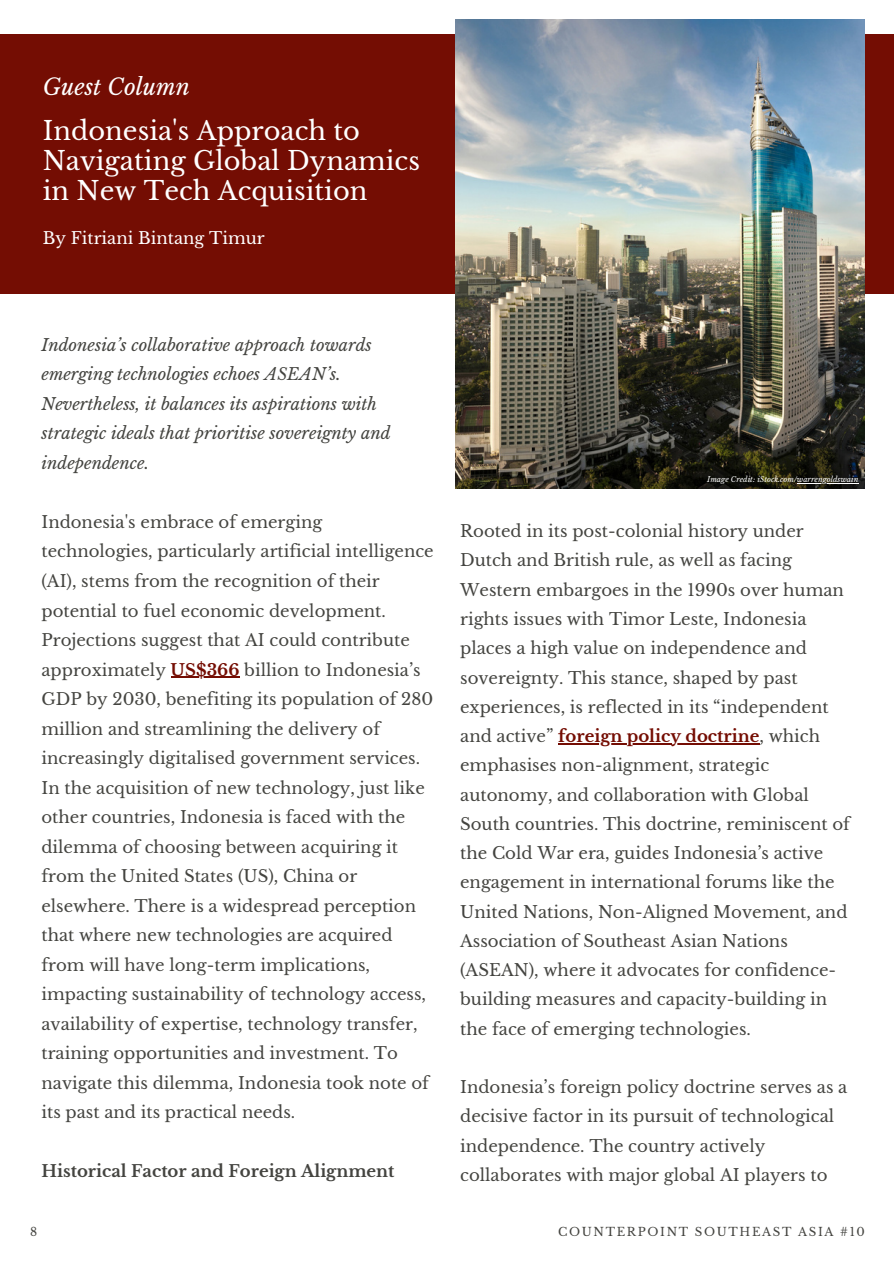
<style>
.page{position:relative;width:894px;height:1264px;background:#fff}
.page>*{position:absolute;margin:0;border:0;box-sizing:border-box;transform-origin:0 0}
.t1{font:25.65px/30px "Libre Baskerville";color:#fff}
.t2{font:italic 22.5px "Libre Baskerville";color:#fff}
.t3{font:16.5px/29.2px "Libre Baskerville";color:#444440}
.t4{font:italic 16.5px/29.5px "Libre Baskerville";color:#444440}
.t5{font:700 16.5px "Libre Baskerville";color:#444440}
.t6{font:16.5px "Libre Baskerville";color:#fff}
.t7{font:11.7px "Libre Baskerville";letter-spacing:.14em;color:#444440}
.t8{font:italic 7.5px "Libre Baskerville";color:#fff}
.s1{font-weight:700;color:#740d03}
</style>
<div class="page">
<hr style="left:558px;top:743px;width:201px;height:1px;background:#740d03">
<div style="left:0;top:34px;width:893px;height:260px;background:#740d03"></div>
<hr style="left:171px;top:676px;width:68px;height:2px;background:#740d03">
<img style="left:456px;top:19px;width:408px;height:469px">
<hr style="left:796px;top:483px;width:62px;height:1px;background:#fff">
<h3 class="t2" style="left:43px;top:73px;width:148px">Guest Column</h3>
<p class="t1" style="left:43px;top:116px;width:378px">Indonesia's Approach to<br>Navigating Global Dynamics in New Tech Acquisition</p>
<h4 class="t6" style="left:43px;top:228px;width:223px">By Fitriani Bintang Timur</h4>
<h4 class="t4" style="left:41px;top:330px;width:350px">Indonesia’s collaborative approach towards emerging technologies echoes ASEAN’s.<br>Nevertheless, it balances its aspirations with strategic ideals that prioritise sovereignty and independence.</h4>
<h4 class="t3" style="left:41px;top:507px;width:393px">Indonesia's embrace of emerging technologies, particularly artificial intelligence (AI), stems from the recognition of their potential to fuel economic development.<br>Projections suggest that AI could contribute approximately <span class="s1">US$366</span> billion to Indonesia’s</h4>
<h4 class="t3" style="left:41px;top:684px;width:393px">GDP by 2030, benefiting its population of 280 million and streamlining the delivery of increasingly digitalised government services.<br>In the acquisition of new technology, just like other countries, Indonesia is faced with the dilemma of choosing between acquiring it from the United States (US), China or elsewhere. There is a widespread perception that where new technologies are acquired from will have long-term implications, impacting sustainability of technology access, availability of expertise, technology transfer, training opportunities and investment. To navigate this dilemma, Indonesia took note of its past and its practical needs.</h4>
<h4 class="t5" style="left:41px;top:1161px;width:354px">Historical Factor and Foreign Alignment</h4>
<h5 class="t8" style="left:707px;top:475px;width:152px">Image Credit: iStock.com/warrengoldswain</h5>
<h2 class="t3" style="left:460px;top:517px;width:385px">Rooted in its post-colonial history under Dutch and British rule, as well as facing Western embargoes in the 1990s over human rights issues with Timor Leste, Indonesia places a high value on independence and sovereignty. This stance, shaped by past experiences, is reflected in its “independent and active” <span class="s1">foreign policy doctrine</span>, which</h2>
<h1 class="t3" style="left:460px;top:751px;width:391px">emphasises non-alignment, strategic autonomy, and collaboration with Global South countries. This doctrine, reminiscent of the Cold War era, guides Indonesia’s active engagement in international forums like the United Nations, Non-Aligned Movement, and Association of Southeast Asian Nations (ASEAN), where it advocates for confidence&shy;building measures and capacity-building in the face of emerging technologies.</h1>
<h1 class="t3" style="left:460px;top:1072px;width:388px">Indonesia’s foreign policy doctrine serves as a decisive factor in its pursuit of technological independence. The country actively collaborates with major global AI players to</h1>
<h4 class="t7" style="left:30px;top:1224px;width:9px">8</h4>
<p class="t7" style="left:558px;top:1224px;width:308px">COUNTERPOINT SOUTHEAST ASIA #10</p>
</div>
